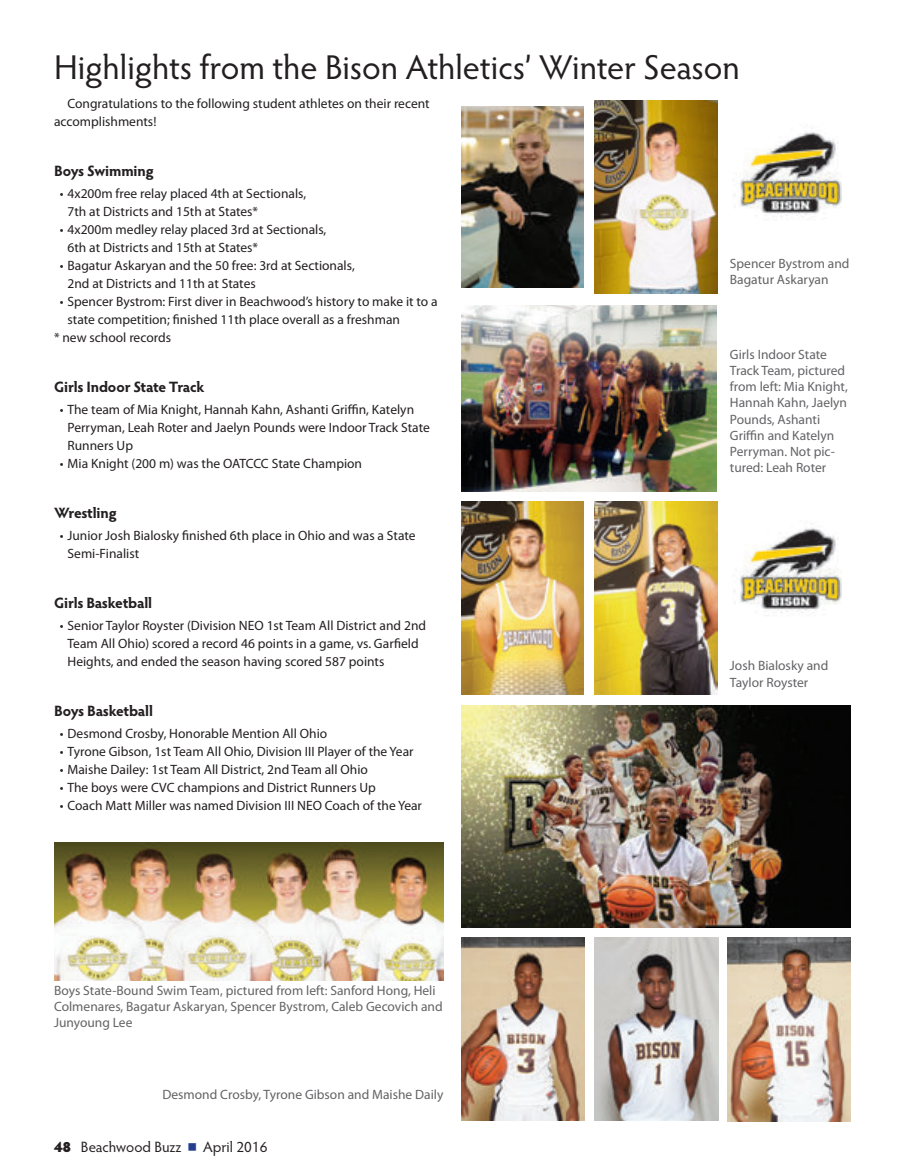
<style>
.page{position:relative;width:905px;height:1175px;background:#fff}
.page>*{position:absolute;margin:0;border:0;box-sizing:border-box;transform-origin:0 0}
.Headline_Small_2{font:34.5px "Hypatia Sans Pro";color:#231f20}
.Subhead{font:700 15px "Hypatia Sans Pro";letter-spacing:-.015em;color:#231f20}
.t1{font:15px "Hypatia Sans Pro";color:#231f20}
.Hanging_Indent{font:13.5px/18px "Myriad Pro";color:#231f20}
.t2{font:13.5px/16.2px "Myriad Pro";color:#636366}
.Text_Indent{font:13.5px/18px "Myriad Pro";color:#231f20}
.s1{font-weight:900}
.s2{font-family:"Universal Newswith Comm Pi";color:#253f8e}
</style>
<div class="page">
<img style="left:594px;top:100px;width:123px;height:193px">
<img style="left:462px;top:501px;width:121px;height:193px">
<img style="left:594px;top:501px;width:123px;height:193px">
<img style="left:462px;top:106px;width:121px;height:181px">
<img style="left:461px;top:937px;width:124px;height:183px">
<img style="left:727px;top:938px;width:123px;height:183px">
<img style="left:594px;top:937px;width:124px;height:183px">
<img style="left:54px;top:842px;width:389px;height:138px">
<img style="left:462px;top:305px;width:255px;height:186px">
<img style="left:462px;top:706px;width:388px;height:221px">
<img style="left:734px;top:132px;width:107px;height:88px">
<img style="left:734px;top:528px;width:107px;height:88px">
<p class="Headline_Small_2" style="left:54px;top:44px;width:687px">Highlights from the Bison Athletics’ Winter Season</p>
<p class="Text_Indent" style="left:54px;top:95px;width:377px;text-indent:14px">Congratulations to the following student athletes on their recent accomplishments!</p>
<p class="Subhead" style="left:54px;top:160px;width:101px">Boys Swimming</p>
<p class="Hanging_Indent" style="left:67px;top:185px;width:240px;text-indent:-8px">• 4x200m free relay placed 4th at Sectionals,<br>7th at Districts and 15th at States*</p>
<p class="Hanging_Indent" style="left:67px;top:221px;width:260px;text-indent:-8px">• 4x200m medley relay placed 3rd at Sectionals,<br>6th at Districts and 15th at States*</p>
<p class="Hanging_Indent" style="left:67px;top:257px;width:289px;text-indent:-8px">• Bagatur Askaryan and the 50 free: 3rd at Sectionals,<br>2nd at Districts and 11th at States</p>
<p class="Hanging_Indent" style="left:68px;top:293px;width:371px;text-indent:-8px">• Spencer Bystrom: First diver in Beachwood’s history to make it to a state competition; finished 11th place overall as a freshman</p>
<p class="Hanging_Indent" style="left:54px;top:329px;width:118px">* new school records</p>
<p class="Subhead" style="left:54px;top:376px;width:152px">Girls Indoor State Track</p>
<p class="Hanging_Indent" style="left:68px;top:401px;width:364px;text-indent:-8px">• The team of Mia Knight, Hannah Kahn, Ashanti Griffin, Katelyn<br>Perryman, Leah Roter and Jaelyn Pounds were Indoor Track State<br>Runners Up</p>
<p class="Hanging_Indent" style="left:60px;top:455px;width:304px">• Mia Knight (200 m) was the OATCCC State Champion</p>
<p class="Subhead" style="left:54px;top:502px;width:64px">Wrestling</p>
<p class="Hanging_Indent" style="left:68px;top:527px;width:349px;text-indent:-8px">• Junior Josh Bialosky finished 6th place in Ohio and was a State<br>Semi-Finalist</p>
<p class="Subhead" style="left:54px;top:592px;width:100px">Girls Basketball</p>
<p class="Hanging_Indent" style="left:68px;top:617px;width:360px;text-indent:-8px">• Senior Taylor Royster (Division NEO 1st Team All District and 2nd<br>Team All Ohio) scored a record 46 points in a game, vs. Garfield<br>Heights, and ended the season having scored 587 points</p>
<p class="Subhead" style="left:54px;top:700px;width:100px">Boys Basketball</p>
<p class="Hanging_Indent" style="left:60px;top:725px;width:269px">• Desmond Crosby, Honorable Mention All Ohio</p>
<p class="Hanging_Indent" style="left:60px;top:743px;width:355px">• Tyrone Gibson, 1st Team All Ohio, Division III Player of the Year</p>
<p class="Hanging_Indent" style="left:60px;top:761px;width:310px">• Maishe Dailey: 1st Team All District, 2nd Team all Ohio</p>
<p class="Hanging_Indent" style="left:60px;top:779px;width:318px">• The boys were CVC champions and District Runners Up</p>
<p class="Hanging_Indent" style="left:60px;top:797px;width:364px">• Coach Matt Miller was named Division III NEO Coach of the Year</p>
<p class="t2" style="left:730px;top:255px;width:121px">Spencer Bystrom and<br>Bagatur Askaryan</p>
<p class="t2" style="left:730px;top:346px;width:119px">Girls Indoor State<br>Track Team, pictured from left: Mia Knight,<br>Hannah Kahn, Jaelyn<br>Pounds, Ashanti<br>Griffin and Katelyn</p>
<p class="t2" style="left:730px;top:444px;width:106px">Perryman. Not pic&shy;tured: Leah Roter</p>
<p class="t2" style="left:730px;top:658px;width:100px">Josh Bialosky and<br>Taylor Royster</p>
<p class="t2" style="left:54px;top:982px;width:390px">Boys State-Bound Swim Team, pictured from left: Sanford Hong, Heli<br>Colmenares, Bagatur Askaryan, Spencer Bystrom, Caleb Gecovich and<br>Junyoung Lee</p>
<p class="t2" style="left:162px;top:1086px;width:282px">Desmond Crosby, Tyrone Gibson and Maishe Daily</p>
<p class="t1" style="left:54px;top:1136px;width:215px"><span class="s1">48</span> Beachwood Buzz <span class="s2">n</span> April 2016</p>
</div>
